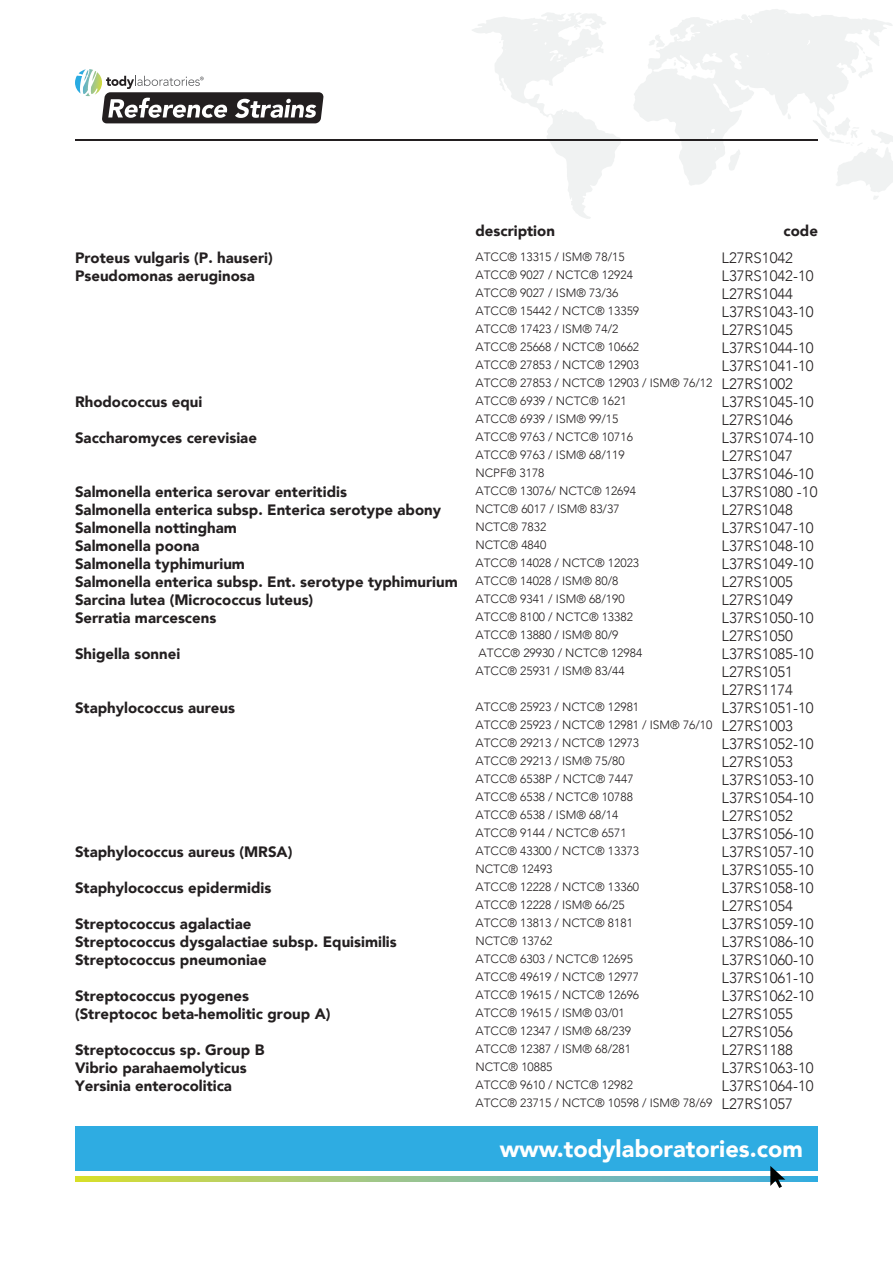
<style>
.page{position:relative;width:893px;height:1263px;background:#fff}
.page>*{position:absolute;margin:0;border:0;box-sizing:border-box;transform-origin:0 0}
.t1{font:900 23.55px "Avenir";color:#fff}
.t2{font:900 15px/18px "Avenir";color:#231f20}
.t3{font:300 15px/18px "Avenir";color:#231f20}
.t4{font:300 12px/18px "Avenir";color:#231f20}
</style>
<div class="page">
<svg style="left:634px;top:9px;width:259px;height:176px;fill:#f2f4f4"></svg>
<svg style="left:858px;top:51px;width:15px;height:27px"></svg>
<svg style="left:813px;top:117px;width:80px;height:83px"></svg>
<svg style="left:787px;top:113px;width:5px;height:6px"></svg>
<svg style="left:728px;top:149px;width:12px;height:22px"></svg>
<svg style="left:674px;top:59px;width:10px;height:10px"></svg>
<svg style="left:649px;top:34px;width:16px;height:14px"></svg>
<svg style="left:472px;top:13px;width:149px;height:206px"></svg>
<hr style="left:75px;top:139px;width:743px;height:2px;background:#231f20">
<svg style="left:75px;top:69px;width:249px;height:54px"></svg>
<div style="left:75px;top:1127px;width:743px;height:44px;background:#2eace2"></div>
<svg style="left:75px;top:1177px;width:743px;height:4px"></svg>
<svg style="left:770px;top:1166px;width:15px;height:22px"></svg>
<p class="t2" style="left:75px;top:249px;width:199px">Proteus vulgaris (P. hauseri)<br>Pseudomonas aeruginosa</p>
<p class="t2" style="left:75px;top:393px;width:129px">Rhodococcus equi</p>
<p class="t2" style="left:75px;top:429px;width:183px">Saccharomyces cerevisiae</p>
<p class="t2" style="left:75px;top:483px;width:384px">Salmonella enterica serovar enteritidis<br>Salmonella enterica subsp. Enterica serotype abony Salmonella nottingham<br>Salmonella poona<br>Salmonella typhimurium<br>Salmonella enterica subsp. Ent. serotype typhimurium Sarcina lutea (Micrococcus luteus)<br>Serratia marcescens</p>
<p class="t2" style="left:75px;top:645px;width:107px">Shigella sonnei</p>
<p class="t2" style="left:75px;top:699px;width:161px">Staphylococcus aureus</p>
<p class="t2" style="left:75px;top:843px;width:219px">Staphylococcus aureus (MRSA)</p>
<p class="t2" style="left:75px;top:879px;width:198px">Staphylococcus epidermidis</p>
<p class="t2" style="left:75px;top:915px;width:323px">Streptococcus agalactiae<br>Streptococcus dysgalactiae subsp. Equisimilis<br>Streptococcus pneumoniae</p>
<p class="t2" style="left:75px;top:987px;width:257px">Streptococcus pyogenes (Streptococ beta-hemolitic group A)</p>
<p class="t2" style="left:75px;top:1041px;width:191px">Streptococcus sp. Group B<br>Vibrio parahaemolyticus<br>Yersinia enterocolitica</p>
<p class="t2" style="left:475px;top:221px;width:81px">description</p>
<p class="t4" style="left:475px;top:248px;width:238px">ATCC® 13315 / ISM® 78/15<br>ATCC® 9027 / NCTC® 12924<br>ATCC® 9027 / ISM® 73/36<br>ATCC® 15442 / NCTC® 13359<br>ATCC® 17423 / ISM® 74/2<br>ATCC® 25668 / NCTC® 10662<br>ATCC® 27853 / NCTC® 12903<br>ATCC® 27853 / NCTC® 12903 / ISM® 76/12<br>ATCC® 6939 / NCTC® 1621<br>ATCC® 6939 / ISM® 99/15<br>ATCC® 9763 / NCTC® 10716<br>ATCC® 9763 / ISM® 68/119<br>NCPF® 3178<br>ATCC® 13076/ NCTC® 12694<br>NCTC® 6017 / ISM® 83/37<br>NCTC® 7832<br>NCTC® 4840<br>ATCC® 14028 / NCTC® 12023<br>ATCC® 14028 / ISM® 80/8<br>ATCC® 9341 / ISM® 68/190<br>ATCC® 8100 / NCTC® 13382<br>ATCC® 13880 / ISM® 80/9<br>ATCC® 29930 / NCTC® 12984<br>ATCC® 25931 / ISM® 83/44</p>
<p class="t4" style="left:475px;top:698px;width:238px">ATCC® 25923 / NCTC® 12981<br>ATCC® 25923 / NCTC® 12981 / ISM® 76/10<br>ATCC® 29213 / NCTC® 12973<br>ATCC® 29213 / ISM® 75/80<br>ATCC® 6538P / NCTC® 7447<br>ATCC® 6538 / NCTC® 10788<br>ATCC® 6538 / ISM® 68/14<br>ATCC® 9144 / NCTC® 6571<br>ATCC® 43300 / NCTC® 13373<br>NCTC® 12493<br>ATCC® 12228 / NCTC® 13360<br>ATCC® 12228 / ISM® 66/25<br>ATCC® 13813 / NCTC® 8181<br>NCTC® 13762<br>ATCC® 6303 / NCTC® 12695<br>ATCC® 49619 / NCTC® 12977<br>ATCC® 19615 / NCTC® 12696<br>ATCC® 19615 / ISM® 03/01<br>ATCC® 12347 / ISM® 68/239<br>ATCC® 12387 / ISM® 68/281<br>NCTC® 10885<br>ATCC® 9610 / NCTC® 12982<br>ATCC® 23715 / NCTC® 10598 / ISM® 78/69</p>
<p class="t2" style="left:783px;top:221px;width:36px">code</p>
<p class="t3" style="left:721px;top:249px;width:98px">L27RS1042<br>L37RS1042-10<br>L27RS1044<br>L37RS1043-10<br>L27RS1045<br>L37RS1044-10<br>L37RS1041-10<br>L27RS1002<br>L37RS1045-10<br>L27RS1046<br>L37RS1074-10<br>L27RS1047<br>L37RS1046-10<br>L37RS1080 -10<br>L27RS1048<br>L37RS1047-10<br>L37RS1048-10<br>L37RS1049-10<br>L27RS1005<br>L27RS1049<br>L37RS1050-10<br>L27RS1050<br>L37RS1085-10<br>L27RS1051<br>L27RS1174<br>L37RS1051-10<br>L27RS1003<br>L37RS1052-10<br>L27RS1053<br>L37RS1053-10<br>L37RS1054-10<br>L27RS1052<br>L37RS1056-10<br>L37RS1057-10<br>L37RS1055-10<br>L37RS1058-10<br>L27RS1054<br>L37RS1059-10<br>L37RS1086-10<br>L37RS1060-10<br>L37RS1061-10<br>L37RS1062-10<br>L27RS1055<br>L27RS1056<br>L27RS1188<br>L37RS1063-10<br>L37RS1064-10<br>L27RS1057</p>
<h1 class="t1" style="left:500px;top:1128px;width:305px">www.todylaboratories.com</h1>
</div>
